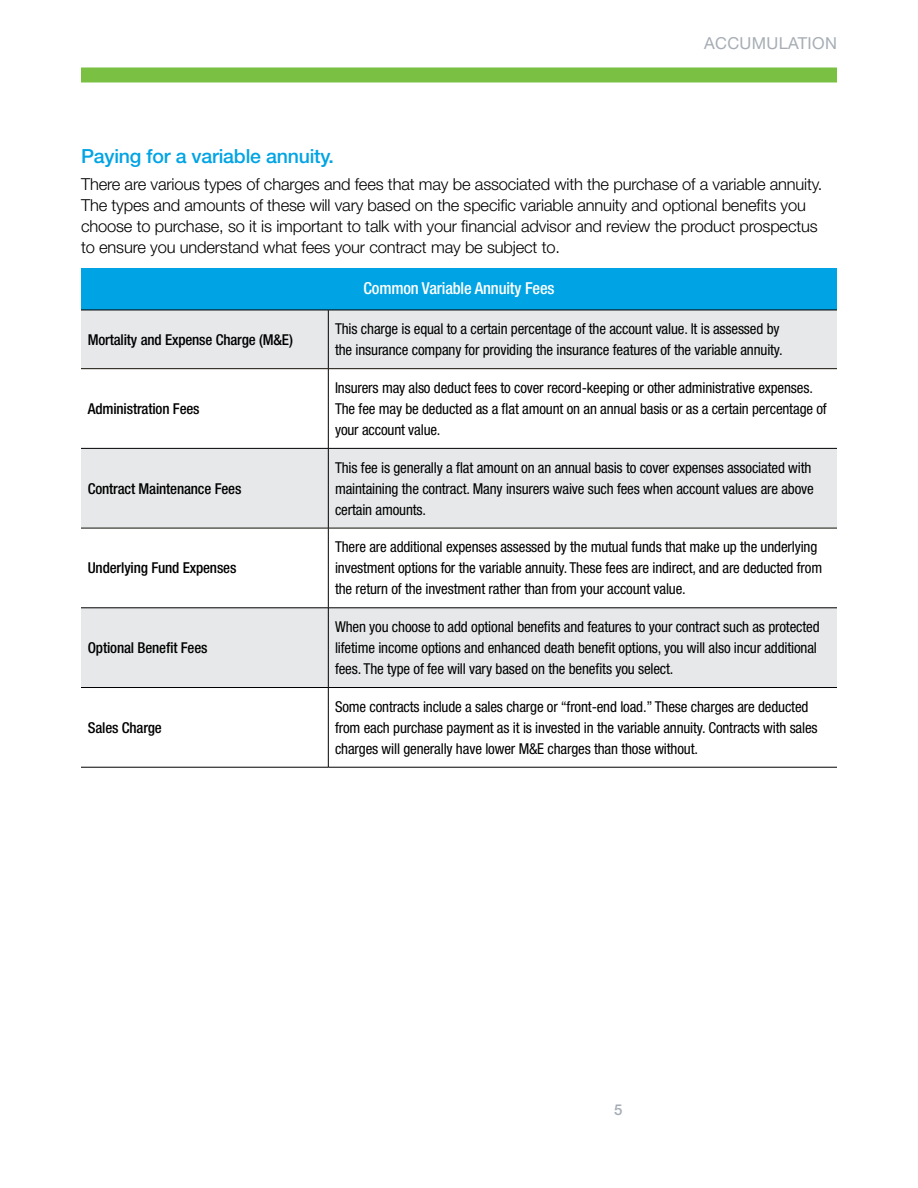
<style>
.page{position:relative;width:918px;height:1188px;background:#fff}
.page>*{position:absolute;margin:0;border:0;box-sizing:border-box;transform-origin:0 0}
.t1{font:500 19.5px "Helvetica Neue LT Std";letter-spacing:-.01em;color:#00a4e4}
.t2{font:300 16.5px/21px "Helvetica Neue LT Std";letter-spacing:-.01em;color:#000}
.t3{font:500 condensed 16.5px "Helvetica Neue LT Std";letter-spacing:-.01em;color:#fff}
.t4{font:16.5px "Helvetica Neue LT Std";letter-spacing:.02em;color:#a6adb4}
.t5{font:condensed 15px/21px "Helvetica Neue LT Std";letter-spacing:-.01em;color:#000}
.t6{font:500 condensed 15px "Helvetica Neue LT Std";letter-spacing:-.01em;color:#000}
.t7{font:500 15px "Helvetica Neue LT Std";color:#a6adb4}
</style>
<div class="page">
<div style="left:81px;top:67px;width:756px;height:15px;background:#7ac143"></div>
<div style="left:81px;top:269px;width:756px;height:41px;background:#00a4e4"></div>
<div style="left:81px;top:311px;width:756px;height:57px;background:#e6e8e9"></div>
<svg style="left:81px;top:369px;width:756px;height:398px"></svg>
<hr style="left:81px;top:310px;width:247px;height:1px;background:#000">
<hr style="left:328px;top:310px;width:509px;height:1px;background:#000">
<hr style="left:328px;top:310px;width:1px;height:58px;background:#000">
<hr style="left:328px;top:369px;width:1px;height:79px;background:#000">
<hr style="left:81px;top:448px;width:247px;height:1px;background:#000">
<hr style="left:328px;top:448px;width:509px;height:1px;background:#000">
<hr style="left:328px;top:449px;width:1px;height:79px;background:#000">
<hr style="left:328px;top:528px;width:1px;height:80px;background:#000">
<hr style="left:81px;top:608px;width:247px;height:1px;background:#000">
<hr style="left:328px;top:608px;width:509px;height:1px;background:#000">
<hr style="left:328px;top:608px;width:1px;height:79px;background:#000">
<hr style="left:328px;top:688px;width:1px;height:79px;background:#000">
<hr style="left:81px;top:368px;width:247px;height:1px;background:#141006">
<hr style="left:328px;top:368px;width:509px;height:1px;background:#141006">
<hr style="left:81px;top:528px;width:247px;height:1px;background:#141006">
<hr style="left:328px;top:528px;width:509px;height:1px;background:#141006">
<hr style="left:81px;top:687px;width:247px;height:1px;background:#000">
<hr style="left:328px;top:687px;width:509px;height:1px;background:#000">
<hr style="left:81px;top:767px;width:247px;height:1px;background:#000">
<hr style="left:328px;top:767px;width:509px;height:1px;background:#000">
<p class="t4" style="left:704px;top:34px;width:134px">ACCUMULATION</p>
<h1 class="t1" style="left:81px;top:144px;width:255px">Paying for a variable annuity.</h1>
<p class="t2" style="left:81px;top:174px;width:743px">There are various types of charges and fees that may be associated with the purchase of a variable annuity.<br>The types and amounts of these will vary based on the specific variable annuity and optional benefits you choose to purchase, so it is important to talk with your financial advisor and review the product prospectus to ensure you understand what fees your contract may be subject to.</p>
<p class="t3" style="left:363px;top:279px;width:193px">Common Variable Annuity Fees</p>
<p class="t6" style="left:88px;top:330px;width:207px">Mortality and Expense Charge (M&amp;E)</p>
<p class="t5" style="left:335px;top:318px;width:449px">This charge is equal to a certain percentage of the account value. It is assessed by the insurance company for providing the insurance features of the variable annuity.</p>
<p class="t6" style="left:88px;top:400px;width:113px">Administration Fees</p>
<p class="t6" style="left:88px;top:479px;width:155px">Contract Maintenance Fees</p>
<p class="t6" style="left:88px;top:559px;width:150px">Underlying Fund Expenses</p>
<p class="t6" style="left:88px;top:639px;width:121px">Optional Benefit Fees</p>
<p class="t6" style="left:88px;top:718px;width:76px">Sales Charge</p>
<p class="t5" style="left:335px;top:377px;width:493px">Insurers may also deduct fees to cover record-keeping or other administrative expenses.<br>The fee may be deducted as a flat amount on an annual basis or as a certain percentage of your account value.</p>
<p class="t5" style="left:335px;top:457px;width:480px">This fee is generally a flat amount on an annual basis to cover expenses associated with maintaining the contract. Many insurers waive such fees when account values are above certain amounts.</p>
<p class="t5" style="left:335px;top:536px;width:489px">There are additional expenses assessed by the mutual funds that make up the underlying investment options for the variable annuity. These fees are indirect, and are deducted from the return of the investment rather than from your account value.</p>
<p class="t5" style="left:335px;top:616px;width:486px">When you choose to add optional benefits and features to your contract such as protected lifetime income options and enhanced death benefit options, you will also incur additional fees. The type of fee will vary based on the benefits you select.</p>
<p class="t5" style="left:335px;top:696px;width:484px">Some contracts include a sales charge or “front-end load.” These charges are deducted from each purchase payment as it is invested in the variable annuity. Contracts with sales charges will generally have lower M&amp;E charges than those without.</p>
<p class="t7" style="left:614px;top:1101px;width:10px">5</p>
</div>
